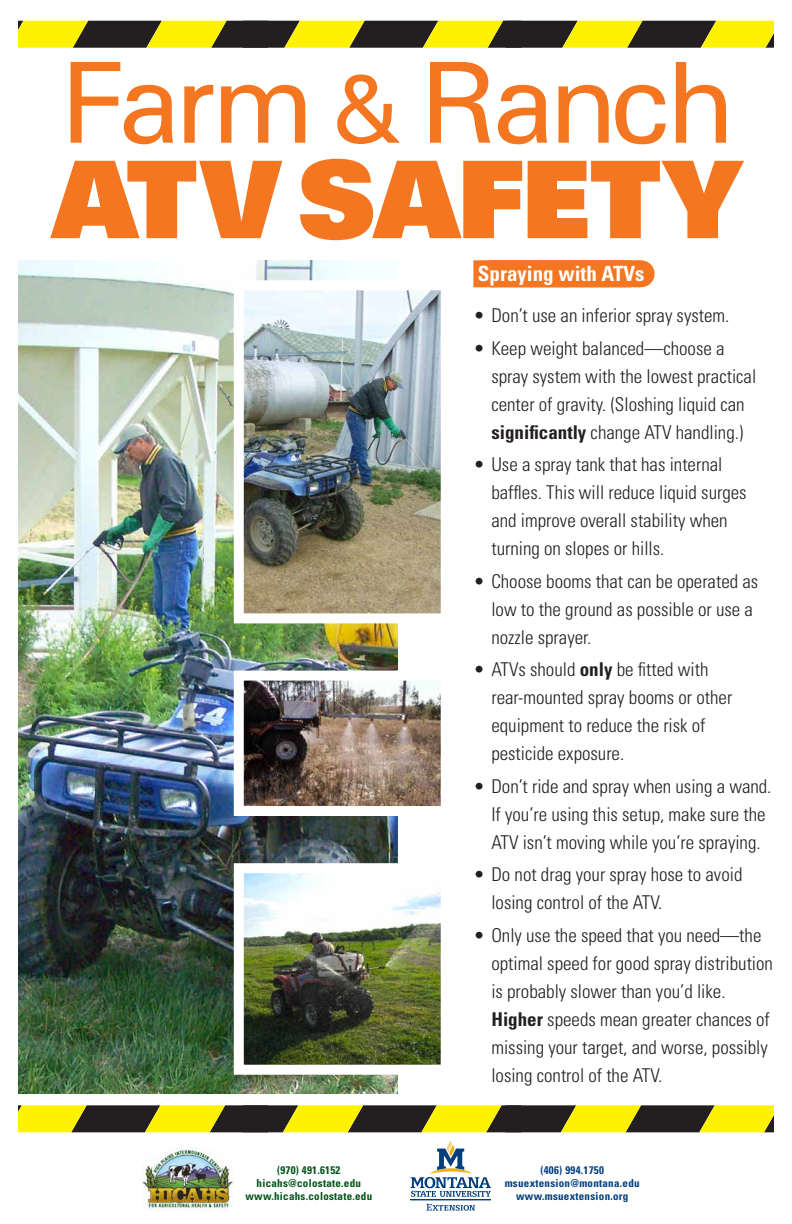
<style>
.page{position:relative;width:792px;height:1224px;background:#fff}
.page>*{position:absolute;margin:0;border:0;box-sizing:border-box;transform-origin:0 0}
.t1{font:500 117.2px "Univers";letter-spacing:-.035em;color:#f47621}
.t2{font:900 107.2px "Univers";letter-spacing:-.01em;color:#f47621}
.t3{font:700 condensed 21px "Univers";color:#fff}
.t4{font:300 condensed 19px/28px "Univers";color:#231f20}
.t5{font:700 condensed 11px/13.2px "Univers";letter-spacing:.025em;color:#003e7e;text-align:center}
.t6{font:700 condensed 11px/13.2px "Univers";letter-spacing:.025em;color:#005318;text-align:center}
.s1{font-size:97.1px}
.s2{font-weight:700}
</style>
<div class="page">
<img style="left:18px;top:260px;width:380px;height:833px">
<img style="left:229px;top:858px;width:212px;height:222px">
<img style="left:229px;top:275px;width:212px;height:353px">
<img style="left:229px;top:666px;width:212px;height:155px">
<svg style="left:18px;top:21px;width:756px;height:27px"></svg>
<svg style="left:18px;top:1105px;width:756px;height:27px"></svg>
<div style="left:491px;top:260px;width:149px;height:27px;background:#f47621"></div>
<svg style="left:640px;top:260px;width:1px;height:27px"></svg>
<div style="left:473px;top:260px;width:158px;height:27px;background:#f47621"></div>
<img style="left:142px;top:1148px;width:92px;height:63px">
<svg style="left:426px;top:1204px;width:49px;height:7px"></svg>
<hr style="left:410px;top:1200px;width:81px;height:1px;background:#003e7e">
<svg style="left:411px;top:1141px;width:80px;height:56px"></svg>
<h1 class="t1" style="left:60px;top:27px;width:676px">Farm <span class="s1">&amp;</span> Ranch</h1>
<h1 class="t2" style="left:52px;top:129px;width:692px">ATV SAfeTy</h1>
<h2 class="t3" style="left:478px;top:260px;width:168px">Spraying with ATVs</h2>
<p class="t4" style="left:473px;top:302px;width:258px">• Don’t use an inferior spray system.</p>
<p class="t4" style="left:491px;top:334px;width:266px;text-indent:-18px">• Keep weight balanced—choose a spray system with the lowest practical center of gravity. (Sloshing liquid can <span class="s2">significantly</span> change ATV handling.)</p>
<p class="t4" style="left:491px;top:451px;width:257px;text-indent:-18px">• Use a spray tank that has internal baffles. This will reduce liquid surges and improve overall stability when turning on slopes or hills.</p>
<p class="t4" style="left:491px;top:567px;width:268px;text-indent:-18px">• Choose booms that can be operated as low to the ground as possible or use a nozzle sprayer.</p>
<p class="t4" style="left:491px;top:656px;width:242px;text-indent:-18px">• ATVs should <span class="s2">only</span> be fitted with rear-mounted spray booms or other equipment to reduce the risk of pesticide exposure.</p>
<p class="t4" style="left:491px;top:772px;width:282px;text-indent:-18px">• Don’t ride and spray when using a wand.<br>If you’re using this setup, make sure the<br>ATV isn’t moving while you’re spraying.</p>
<p class="t4" style="left:491px;top:861px;width:253px;text-indent:-18px">• Do not drag your spray hose to avoid losing control of the ATV.</p>
<p class="t4" style="left:491px;top:921px;width:283px;text-indent:-18px">• Only use the speed that you need—the optimal speed for good spray distribution is probably slower than you’d like.<br><span class="s2">Higher</span> speeds mean greater chances of missing your target, and worse, possibly losing control of the ATV.</p>
<p class="t6" style="left:245px;top:1163px;width:128px">(970) 491.6152 hicahs@colostate.edu www.hicahs.colostate.edu</p>
<p class="t5" style="left:505px;top:1163px;width:136px">(406) 994.1750 msuextension@montana.edu www.msuextension.org</p>
</div>
